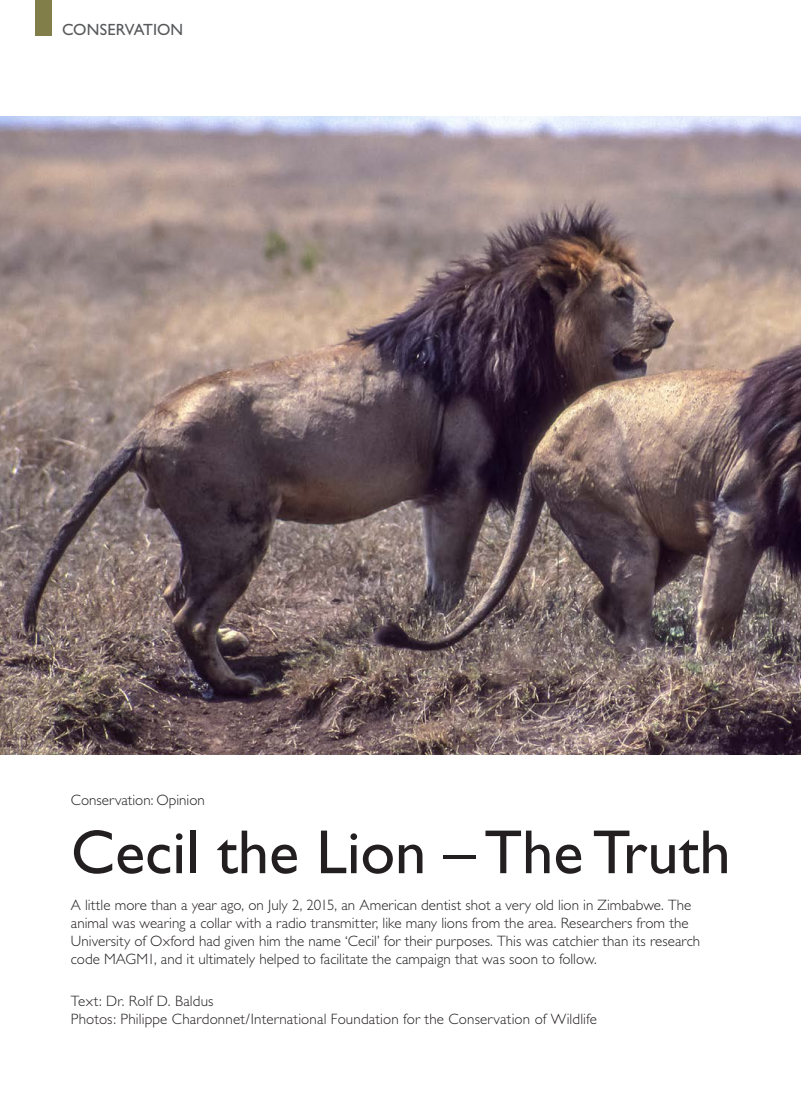
<style>
.page{position:relative;width:801px;height:1099px;background:#fff}
.page>*{position:absolute;margin:0;border:0;box-sizing:border-box;transform-origin:0 0}
.t1{font:62.38px "Gill Sans";color:#231f20}
.t2{font:16.25px "Gill Sans";letter-spacing:.005em;color:#57585a}
.t3{font:300 15px/18px "Gill Sans";letter-spacing:.005em;color:#231f20}
</style>
<div class="page">
<img style="left:0;top:117px;width:801px;height:637px">
<div style="left:35px;top:0;width:17px;height:35px;background:#817e4a"></div>
<p class="t2" style="left:62px;top:21px;width:123px">CONSERVATION</p>
<p class="t3" style="left:71px;top:790px;width:135px">Conservation: Opinion</p>
<h1 class="t1" style="left:71px;top:816px;width:661px">Cecil the Lion – The Truth</h1>
<p class="t3" style="left:71px;top:896px;width:631px">A little more than a year ago, on July 2, 2015, an American dentist shot a very old lion in Zimbabwe. The animal was wearing a collar with a radio transmitter, like many lions from the area. Researchers from the University of Oxford had given him the name ‘Cecil’ for their purposes. This was catchier than its research code MAGM1, and it ultimately helped to facilitate the campaign that was soon to follow.</p>
<p class="t3" style="left:71px;top:992px;width:527px">Text: Dr. Rolf D. Baldus<br>Photos: Philippe Chardonnet/International Foundation for the Conservation of Wildlife</p>
</div>
